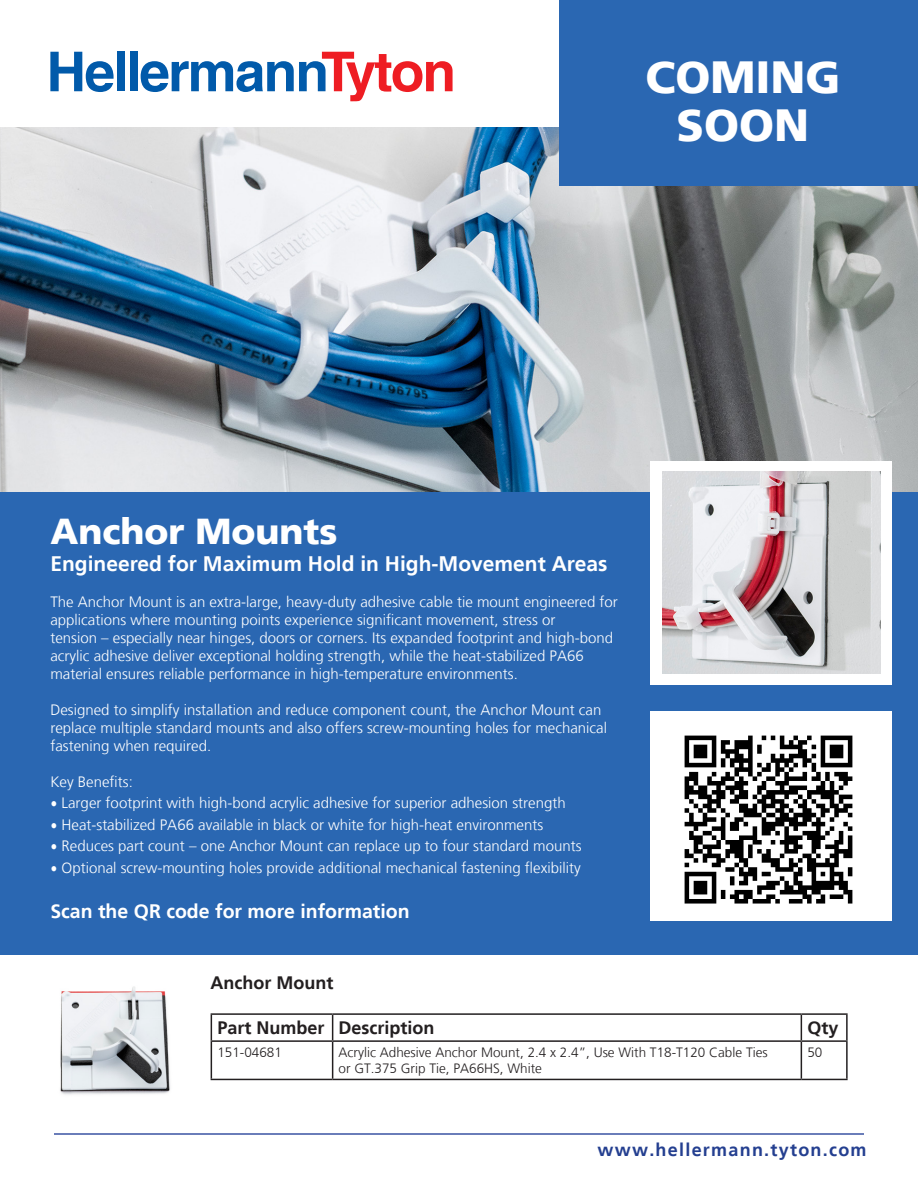
<style>
.page{position:relative;width:918px;height:1188px;background:#fff}
.page>*{position:absolute;margin:0;border:0;box-sizing:border-box;transform-origin:0 0}
.t1{font:900 45px/48px "Frutiger LT";color:#fff;text-align:center}
.t2{font:900 36px "Frutiger LT";color:#fff}
.t3{font:700 21px "Frutiger LT";color:#fff}
.t4{font:700 19.5px "Frutiger LT";color:#fff}
.t5{font:700 18px "Frutiger LT";color:#231f20}
.t6{font:700 18px "Frutiger LT";letter-spacing:.07em;color:#243f90}
.t7{font:300 15px/18px "Frutiger LT";color:#fff}
.t8{font:300 13.5px/16.2px "Frutiger LT";color:#231f20}
.s1{font-family:"Minion Pro";font-weight:400;font-size:19.8px}
</style>
<div class="page">
<img style="left:0;top:127px;width:918px;height:365px">
<div style="left:117px;top:52px;width:8px;height:39px;background:#015aaa"></div>
<div style="left:130px;top:52px;width:8px;height:39px;background:#015aaa"></div>
<svg style="left:50px;top:52px;width:64px;height:40px"></svg>
<svg style="left:141px;top:52px;width:312px;height:49px"></svg>
<div style="left:0;top:492px;width:918px;height:463px;background:#2a67b2"></div>
<div style="left:651px;top:462px;width:241px;height:223px;background:#fff"></div>
<hr style="left:54px;top:1133px;width:810px;height:2px;background:#3a53a3">
<hr style="left:211px;top:1013px;width:122px;height:2px;background:#231f20">
<svg style="left:211px;top:1015px;width:1px;height:25px"></svg>
<hr style="left:333px;top:1013px;width:468px;height:2px;background:#231f20">
<svg style="left:332px;top:1015px;width:1px;height:25px"></svg>
<hr style="left:801px;top:1013px;width:47px;height:2px;background:#231f20">
<svg style="left:801px;top:1015px;width:1px;height:25px"></svg>
<hr style="left:846px;top:1015px;width:2px;height:25px;background:#231f20">
<hr style="left:211px;top:1040px;width:122px;height:2px;background:#231f20">
<hr style="left:211px;top:1042px;width:1px;height:37px;background:#231f20">
<hr style="left:333px;top:1040px;width:468px;height:2px;background:#231f20">
<hr style="left:332px;top:1042px;width:1px;height:37px;background:#231f20">
<hr style="left:801px;top:1040px;width:47px;height:2px;background:#231f20">
<hr style="left:801px;top:1042px;width:1px;height:37px;background:#231f20">
<hr style="left:846px;top:1042px;width:2px;height:37px;background:#231f20">
<hr style="left:211px;top:1079px;width:122px;height:1px;background:#231f20">
<hr style="left:333px;top:1079px;width:468px;height:1px;background:#231f20">
<hr style="left:801px;top:1079px;width:47px;height:1px;background:#231f20">
<div style="left:559px;top:0;width:359px;height:186px;background:#2a67b2"></div>
<img style="left:662px;top:471px;width:219px;height:203px">
<img style="left:60px;top:986px;width:110px;height:109px">
<div style="left:651px;top:711px;width:241px;height:210px;background:#fff"></div>
<img style="left:684px;top:735px;width:169px;height:169px">
<p class="t1" style="left:645px;top:53px;width:197px">COMING<br>SOON</p>
<p class="t2" style="left:50px;top:509px;width:289px">Anchor Mounts</p>
<p class="t3" style="left:50px;top:551px;width:558px">Engineered for Maximum Hold in High-Movement Areas</p>
<p class="t7" style="left:50px;top:593px;width:569px">The Anchor Mount is an extra-large, heavy-duty adhesive cable tie mount engineered for</p>
<p class="t7" style="left:50px;top:611px;width:507px">applications where mounting points experience significant movement, stress or</p>
<p class="t7" style="left:50px;top:629px;width:564px">tension – especially near hinges, doors or corners. Its expanded footprint and high-bond acrylic adhesive deliver exceptional holding strength, while the heat-stabilized PA66</p>
<p class="t7" style="left:50px;top:665px;width:469px">material ensures reliable performance in high-temperature environments.</p>
<p class="t7" style="left:50px;top:701px;width:558px">Designed to simplify installation and reduce component count, the Anchor Mount can replace multiple standard mounts and also offers screw-mounting holes for mechanical fastening when required.</p>
<p class="t7" style="left:50px;top:773px;width:84px">Key Benefits:</p>
<p class="t7" style="left:50px;top:794px;width:517px"><span class="s1">•</span> Larger footprint with high-bond acrylic adhesive for superior adhesion strength</p>
<p class="t7" style="left:50px;top:816px;width:494px"><span class="s1">•</span> Heat-stabilized PA66 available in black or white for high-heat environments</p>
<p class="t7" style="left:50px;top:837px;width:533px"><span class="s1">•</span> Reduces part count – one Anchor Mount can replace up to four standard mounts</p>
<p class="t7" style="left:50px;top:859px;width:532px"><span class="s1">•</span> Optional screw-mounting holes provide additional mechanical fastening flexibility</p>
<p class="t4" style="left:50px;top:900px;width:361px">Scan the QR code for more information</p>
<p class="t5" style="left:211px;top:972px;width:124px">Anchor Mount</p>
<p class="t5" style="left:217px;top:1017px;width:109px">Part Number</p>
<p class="t5" style="left:339px;top:1017px;width:97px">Description</p>
<p class="t5" style="left:807px;top:1017px;width:33px">Qty</p>
<p class="t8" style="left:217px;top:1045px;width:66px">151-04681</p>
<p class="t8" style="left:339px;top:1045px;width:431px">Acrylic Adhesive Anchor Mount, 2.4 x 2.4”, Use With T18-T120 Cable Ties or GT.375 Grip Tie, PA66HS, White</p>
<p class="t8" style="left:807px;top:1045px;width:17px">50</p>
<p class="t6" style="left:598px;top:1139px;width:271px">www.hellermann.tyton.com</p>
</div>
